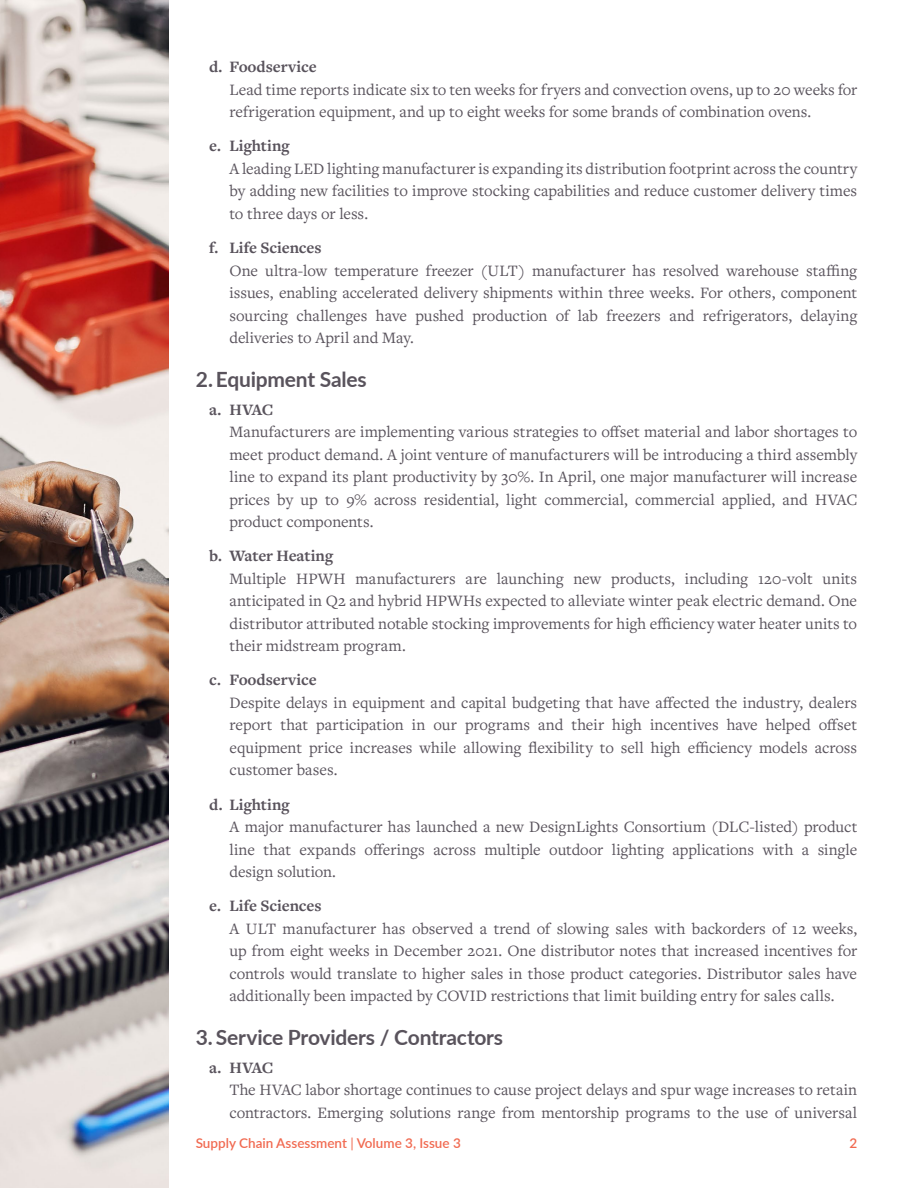
<style>
.page{position:relative;width:918px;height:1188px;background:#fff}
.page>*{position:absolute;margin:0;border:0;box-sizing:border-box;transform-origin:0 0}
.t1{font:700 21px "Lato";letter-spacing:-.01em;color:#59535c}
.t2{font:16.5px/22.5px "Freight Text Pro";color:#59535c;text-align:justify}
.t3{font:700 16.5px "Freight Text Pro";letter-spacing:-.005em;color:#59535c}
.t4{font:600 13.5px "Lato";color:#f16a51}
.s1{font-weight:400}
</style>
<div class="page">
<img style="left:0;top:0;width:169px;height:1188px">
<p class="t3" style="left:209px;top:56px;width:109px">d. Foodservice</p>
<p class="t2" style="left:229px;top:78px;width:629px">Lead time reports indicate six to ten weeks for fryers and convection ovens, up to 20 weeks for refrigeration equipment, and up to eight weeks for some brands of combination ovens.</p>
<p class="t3" style="left:209px;top:135px;width:82px">e. Lighting</p>
<p class="t2" style="left:229px;top:157px;width:629px">A leading LED lighting manufacturer is expanding its distribution footprint across the country by adding new facilities to improve stocking capabilities and reduce customer delivery times to three days or less.</p>
<p class="t3" style="left:209px;top:237px;width:114px">f. Life Sciences</p>
<p class="t2" style="left:229px;top:258px;width:629px">One ultra-low temperature freezer (ULT) manufacturer has resolved warehouse staffing issues, enabling accelerated delivery shipments within three weeks. For others, component sourcing challenges have pushed production of lab freezers and refrigerators, delaying deliveries to April and May.</p>
<p class="t1" style="left:196px;top:364px;width:173px">2.Equipment Sales</p>
<p class="t3" style="left:209px;top:398px;width:66px">a. HVAC</p>
<p class="t2" style="left:229px;top:420px;width:629px">Manufacturers are implementing various strategies to offset material and labor shortages to meet product demand. A joint venture of manufacturers will be introducing a third assembly line to expand its plant productivity by 30%. In April, one major manufacturer will increase prices by up to 9% across residential, light commercial, commercial applied, and HVAC product components.</p>
<p class="t3" style="left:209px;top:545px;width:126px">b. Water Heating</p>
<p class="t2" style="left:230px;top:567px;width:629px">Multiple HPWH manufacturers are launching new products, including 120-volt units anticipated in Q2 and hybrid HPWHs expected to alleviate winter peak electric demand. One distributor attributed notable stocking improvements for high efficiency water heater units to their midstream program.</p>
<p class="t3" style="left:209px;top:669px;width:109px">c. Foodservice</p>
<p class="t2" style="left:230px;top:691px;width:629px">Despite delays in equipment and capital budgeting that have affected the industry, dealers report that participation in our programs and their high incentives have helped offset equipment price increases while allowing flexibility to sell high efficiency models across customer bases.</p>
<p class="t3" style="left:209px;top:793px;width:82px">d. Lighting</p>
<p class="t2" style="left:230px;top:815px;width:629px">A major manufacturer has launched a new DesignLights Consortium (DLC-listed) product line that expands offerings across multiple outdoor lighting applications with a single design solution.</p>
<p class="t3" style="left:209px;top:895px;width:114px">e. Life Sciences</p>
<p class="t2" style="left:230px;top:917px;width:629px">A ULT manufacturer has observed a trend of slowing sales with backorders of 12 weeks, up from eight weeks in December 2021. One distributor notes that increased incentives for controls would translate to higher sales in those product categories. Distributor sales have additionally been impacted by COVID restrictions that limit building entry for sales calls.</p>
<p class="t1" style="left:196px;top:1022px;width:309px">3. Service Providers / Contractors</p>
<p class="t3" style="left:209px;top:1056px;width:66px">a. HVAC</p>
<p class="t2" style="left:229px;top:1078px;width:629px">The HVAC labor shortage continues to cause project delays and spur wage increases to retain contractors. Emerging solutions range from mentorship programs to the use of universal</p>
<p class="t4" style="left:196px;top:1133px;width:267px">Supply Chain Assessment <span class="s1">|</span> Volume 3, Issue 3</p>
<p class="t4" style="left:849px;top:1133px;width:9px">2</p>
</div>
